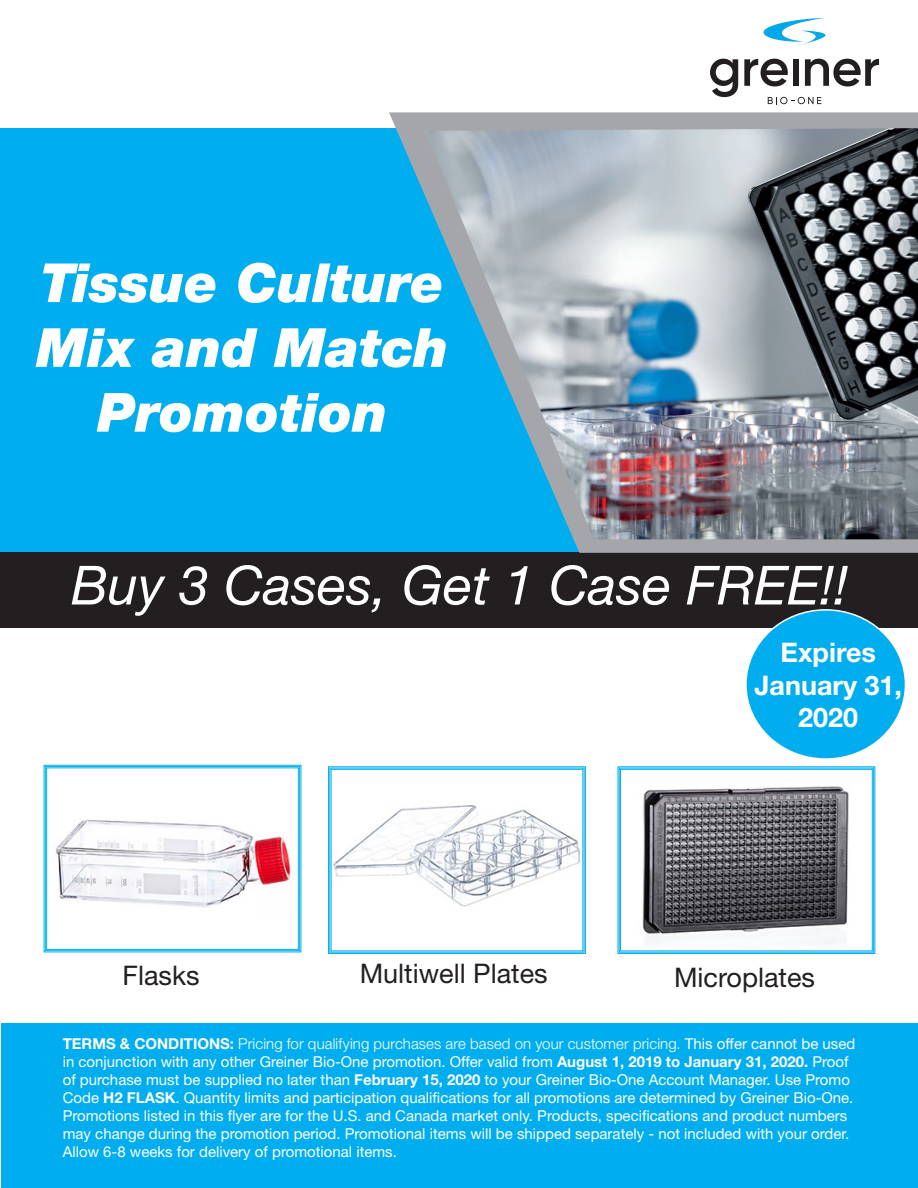
<style>
.page{position:relative;width:918px;height:1188px;background:#fff}
.page>*{position:absolute;margin:0;border:0;box-sizing:border-box;transform-origin:0 0}
.t1{font:italic 900 54px "Helvetica Neue LT Std";color:#fff}
.t2{font:italic 54px "Helvetica Neue LT Std";color:#fff}
.t3{font:27px "Helvetica Neue LT Std";color:#231f20}
.t4{font:700 27px "Helvetica Neue LT Std";color:#fff}
.t5{font:15px/18px "Helvetica Neue LT Std";color:#fff}
.s1{font-weight:700}
.s2{font-weight:300}
</style>
<div class="page">
<div style="left:1px;top:1024px;width:917px;height:164px;background:#00aeef"></div>
<svg style="left:768px;top:97px;width:53px;height:7px"></svg>
<svg style="left:763px;top:18px;width:63px;height:28px"></svg>
<svg style="left:710px;top:59px;width:28px;height:38px"></svg>
<svg style="left:744px;top:59px;width:44px;height:27px"></svg>
<div style="left:793px;top:59px;width:6px;height:27px;background:#231f20"></div>
<svg style="left:805px;top:59px;width:74px;height:27px"></svg>
<div style="left:0;top:128px;width:917px;height:464px;background:#00aeef"></div>
<div style="left:0;top:553px;width:918px;height:75px;background:#231f20"></div>
<svg style="left:389px;top:112px;width:529px;height:441px"></svg>
<div style="left:746px;top:610px;width:159px;height:149px;background:#00aeef;border-radius:50%"></div>
<img style="left:425px;top:128px;width:493px;height:411px">
<svg style="left:328px;top:766px;width:258px;height:188px"></svg>
<svg style="left:44px;top:765px;width:257px;height:187px"></svg>
<div style="left:45px;top:766px;width:255px;height:185px;border:1px solid #00aeef"></div>
<div style="left:46px;top:768px;width:253px;height:182px;border:1px solid #00aeef"></div>
<svg style="left:618px;top:766px;width:257px;height:188px"></svg>
<div style="left:619px;top:768px;width:255px;height:185px;border:1px solid #00aeef"></div>
<div style="left:620px;top:769px;width:253px;height:182px;border:1px solid #00aeef"></div>
<p class="t1" style="left:40px;top:250px;width:406px">Tissue Culture</p>
<p class="t1" style="left:36px;top:314px;width:414px">Mix and Match</p>
<p class="t1" style="left:97px;top:379px;width:292px">Promotion</p>
<p class="t2" style="left:71px;top:553px;width:779px">Buy 3 Cases, Get 1 Case FREE!!</p>
<p class="t4" style="left:781px;top:636px;width:97px">Expires</p>
<p class="t4" style="left:755px;top:668px;width:149px">January 31,</p>
<p class="t4" style="left:798px;top:701px;width:62px">2020</p>
<p class="t3" style="left:123px;top:960px;width:79px">Flasks</p>
<p class="t3" style="left:360px;top:957px;width:189px">Multiwell Plates</p>
<p class="t3" style="left:674px;top:961px;width:143px">Microplates</p>
<p class="t5" style="left:63px;top:1034px;width:794px"><span class="s1">TERMS &amp; CONDITIONS:</span> <span class="s2">Pricing for qualifying purchases are based on your customer pricing.</span> This offer cannot be used in conjunction with any other Greiner Bio-One promotion. Offer valid from <span class="s1">August 1, 2019 to January 31, 2020.</span> Proof of purchase must be supplied no later than <span class="s1">February 15, 2020</span> to your Greiner Bio-One Account Manager. Use Promo Code <span class="s1">H2 FLASK</span>. Quantity limits and participation qualifications for all promotions are determined by Greiner Bio-One.<br>Promotions listed in this flyer are for the U.S. and Canada market only. Products, specifications and product numbers may change during the promotion period. Promotional items will be shipped separately - not included with your order.<br>Allow 6-8 weeks for delivery of promotional items.</p>
</div>
